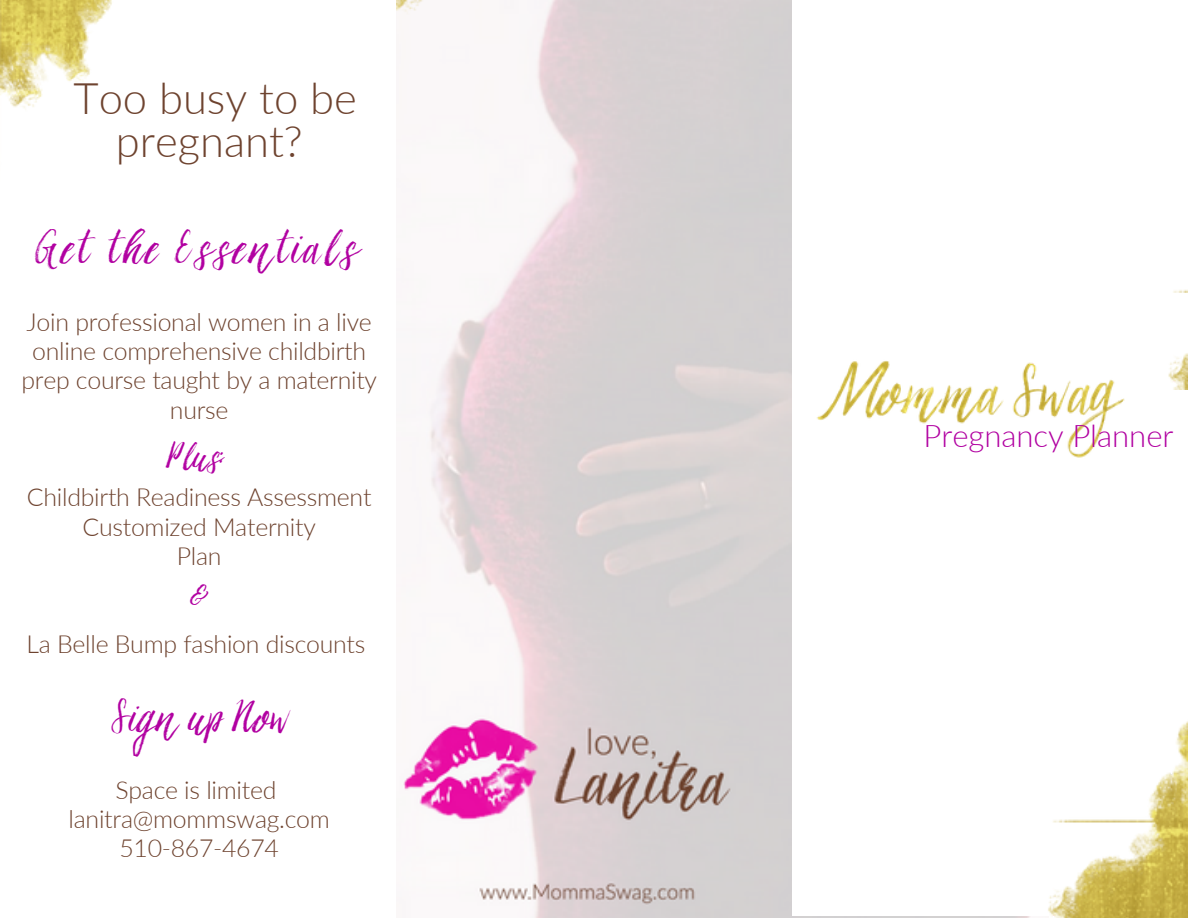
<style>
.page{position:relative;width:1188px;height:918px;background:#fff}
.page>*{position:absolute;margin:0;border:0;box-sizing:border-box;transform-origin:0 0}
.t1{font:300 43.5px/42.6px "Lato";color:#6e432f;text-align:center}
.t2{font:40.5px "ashleybrushscript 2";letter-spacing:.07em;color:#b100a1}
.t3{font:37.5px "ashleybrushscript 2";color:#b100a1}
.t4{font:300 31.2px "Lato";color:#b100a1}
.t5{font:31.2px "ashleybrushscript 2";color:#b100a1}
.t6{font:300 24.9px/29.4px "Lato";letter-spacing:-.01em;color:#6e432f;text-align:center}
.t7{font:24.9px "ashleybrushscript 2";color:#b100a1}
</style>
<div class="page">
<img style="left:429px;top:389px;width:759px;height:70px">
<img style="left:0;top:0;width:1188px;height:389px">
<img style="left:403px;top:459px;width:785px;height:459px">
<h1 class="t1" style="left:73px;top:76px;width:285px">Too busy to be pregnant?</h1>
<h2 class="t2" style="left:35px;top:226px;width:322px">Get the Essentials</h2>
<p class="t6" style="left:21px;top:307px;width:357px">Join professional women in a live online comprehensive childbirth prep course taught by a maternity nurse</p>
<p class="t5" style="left:166px;top:439px;width:64px">Plus:</p>
<p class="t6" style="left:27px;top:482px;width:346px">Childbirth Readiness Assessment<br>Customized Maternity<br>Plan</p>
<p class="t7" style="left:190px;top:582px;width:22px">&amp;</p>
<p class="t6" style="left:27px;top:628px;width:340px">La Belle Bump fashion discounts</p>
<h3 class="t3" style="left:112px;top:696px;width:179px">Sign up Now</h3>
<p class="t6" style="left:69px;top:775px;width:263px">Space is limited lanitra@mommswag.com<br>510-867-4674</p>
<p class="t4" style="left:923px;top:416px;width:252px">Pregnancy Planner</p>
</div>
